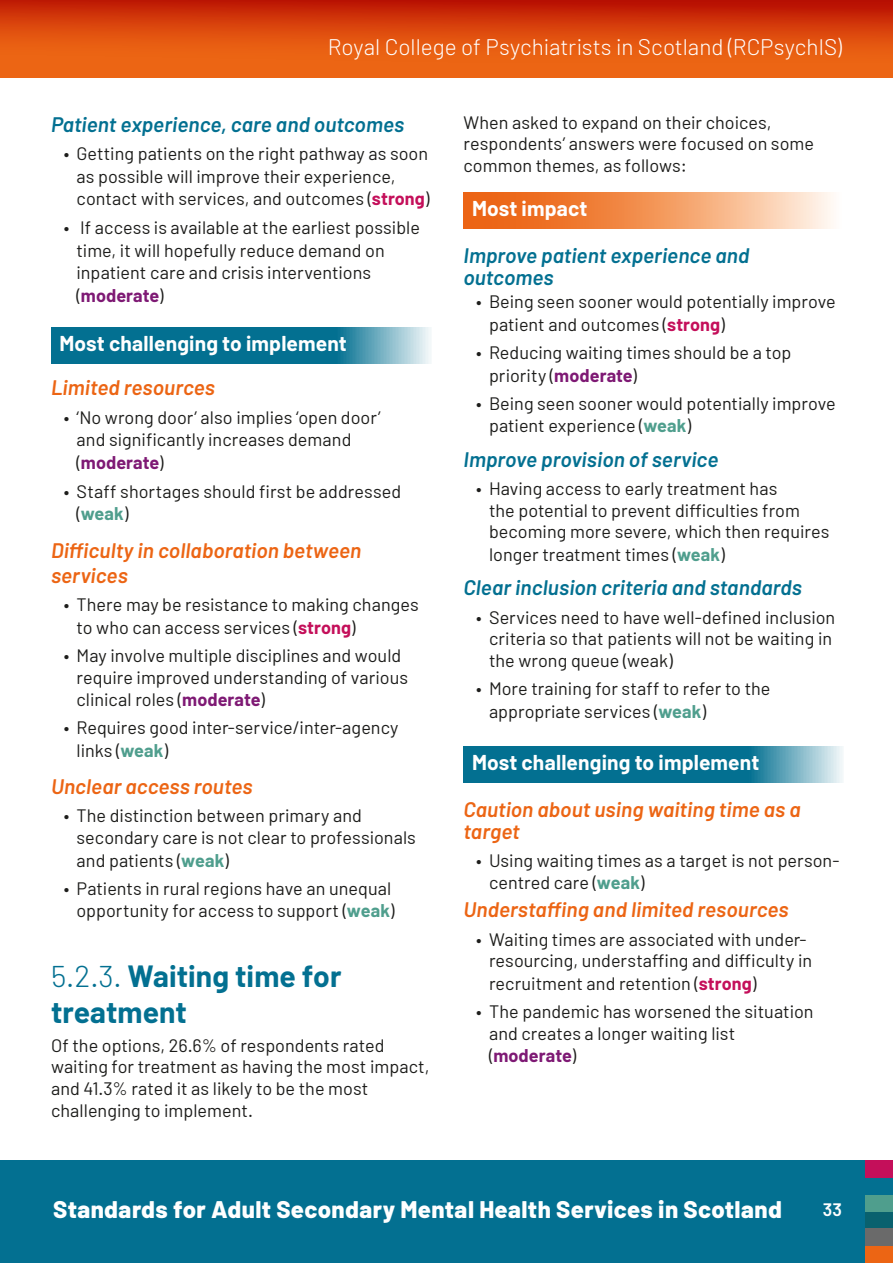
<style>
.page{position:relative;width:893px;height:1263px;background:#fff}
.page>*{position:absolute;margin:0;border:0;box-sizing:border-box;transform-origin:0 0}
.t1{font:700 30px/36px "Barlow";letter-spacing:.005em;color:#037091}
.t2{font:800 24px "Barlow";letter-spacing:.015em;color:#fff}
.t3{font:300 22.5px "Barlow";color:#fff}
.t4{font:italic 600 21px/25.2px "Barlow";letter-spacing:.005em;color:#ec6514}
.t5{font:italic 600 21px/21.8px "Barlow";letter-spacing:.005em;color:#037091}
.t6{font:700 21px "Barlow";letter-spacing:.005em;color:#fff}
.t7{font:18px/22.5px "Barlow";color:#1d1d1b}
.t8{font:600 18px "Barlow";color:#fff}
.s1{font-weight:700;color:#c40f5a}
.s2{font-weight:700;color:#7e1974}
.s3{font-weight:700;color:#4f9e8d}
.s4{font-weight:300}
</style>
<div class="page">
<div style="left:0;top:0;width:893px;height:77px;background:#ec6514"></div>
<div style="left:0;top:0;width:893px;height:63px;background:linear-gradient(to bottom,#bf1803,#f47216)"></div>
<div style="left:0;top:1160px;width:893px;height:103px;background:#037091"></div>
<div style="left:865px;top:1211px;width:28px;height:18px;background:#09616e"></div>
<div style="left:865px;top:1194px;width:28px;height:17px;background:#4f9e8d"></div>
<div style="left:865px;top:1229px;width:28px;height:17px;background:#6a6a6a"></div>
<div style="left:865px;top:1246px;width:28px;height:17px;background:#ec6514"></div>
<div style="left:865px;top:1177px;width:28px;height:18px;background:#037091"></div>
<div style="left:865px;top:1160px;width:28px;height:17px;background:#c40f5a"></div>
<svg style="left:51px;top:327px;width:380px;height:36px;background:#21819e"></svg>
<svg style="left:463px;top:192px;width:370px;height:36px;background:#f39c64"></svg>
<svg style="left:463px;top:746px;width:380px;height:36px;background:#21809e"></svg>
<p class="t3" style="left:328px;top:33px;width:515px">Royal College of Psychiatrists in Scotland (RCPsychIS)</p>
<p class="t5" style="left:51px;top:113px;width:355px">Patient experience, care and outcomes</p>
<p class="t7" style="left:77px;top:142px;width:354px;text-indent:-13px">• Getting patients on the right pathway as soon as possible will improve their experience, contact with services, and outcomes (<span class="s1">strong</span>)</p>
<p class="t7" style="left:77px;top:216px;width:345px;text-indent:-13px">• If access is available at the earliest possible time, it will hopefully reduce demand on inpatient care and crisis interventions (<span class="s2">moderate</span>)</p>
<p class="t6" style="left:60px;top:328px;width:289px">Most challenging to implement</p>
<p class="t4" style="left:51px;top:375px;width:165px">Limited resources</p>
<p class="t7" style="left:77px;top:406px;width:305px;text-indent:-13px">• ‘No wrong door’ also implies ‘open door’ and significantly increases demand (<span class="s2">moderate</span>)</p>
<p class="t7" style="left:77px;top:480px;width:326px;text-indent:-13px">• Staff shortages should first be addressed (<span class="s3">weak</span>)</p>
<p class="t4" style="left:51px;top:538px;width:312px">Difficulty in collaboration between services</p>
<p class="t7" style="left:77px;top:593px;width:344px;text-indent:-13px">• There may be resistance to making changes to who can access services (<span class="s1">strong</span>)</p>
<p class="t7" style="left:77px;top:644px;width:333px;line-height:22px;text-indent:-13px">• May involve multiple disciplines and would require improved understanding of various clinical roles (<span class="s2">moderate</span>)</p>
<p class="t7" style="left:77px;top:716px;width:323px;text-indent:-13px">• Requires good inter-service/inter-agency links (<span class="s3">weak</span>)</p>
<p class="t4" style="left:51px;top:774px;width:203px">Unclear access routes</p>
<p class="t7" style="left:77px;top:804px;width:341px;line-height:22px;text-indent:-13px">• The distinction between primary and secondary care is not clear to professionals and patients (<span class="s3">weak</span>)</p>
<p class="t7" style="left:64px;top:876px;width:332px;text-align:right">• Patients in rural regions have an unequal opportunity for access to support (<span class="s3">weak</span>)</p>
<h1 class="t1" style="left:51px;top:956px;width:292px"><span class="s4">5.2.3.</span> Waiting time for treatment</h1>
<p class="t7" style="left:51px;top:1034px;width:380px;line-height:21.8px">Of the options, 26.6% of respondents rated waiting for treatment as having the most impact, and 41.3% rated it as likely to be the most challenging to implement.</p>
<p class="t7" style="left:463px;top:111px;width:352px;line-height:21.8px">When asked to expand on their choices, respondents’ answers were focused on some common themes, as follows:</p>
<p class="t6" style="left:472px;top:193px;width:117px">Most impact</p>
<p class="t5" style="left:463px;top:244px;width:287px">Improve patient experience and outcomes</p>
<p class="t7" style="left:489px;top:290px;width:348px;text-indent:-13px">• Being seen sooner would potentially improve patient and outcomes (<span class="s1">strong</span>)</p>
<p class="t7" style="left:489px;top:341px;width:304px;text-indent:-13px">• Reducing waiting times should be a top priority (<span class="s2">moderate</span>)</p>
<p class="t7" style="left:489px;top:392px;width:348px;text-indent:-13px">• Being seen sooner would potentially improve patient experience (<span class="s3">weak</span>)</p>
<p class="t5" style="left:463px;top:448px;width:256px">Improve provision of service</p>
<p class="t7" style="left:489px;top:477px;width:342px;line-height:22px;text-indent:-13px">• Having access to early treatment has<br>the potential to prevent difficulties from becoming more severe, which then requires longer treatment times (<span class="s3">weak</span>)</p>
<p class="t5" style="left:463px;top:577px;width:340px">Clear inclusion criteria and standards</p>
<p class="t7" style="left:489px;top:606px;width:348px;line-height:21.8px;text-indent:-13px">• Services need to have well-defined inclusion criteria so that patients will not be waiting in the wrong queue (weak)</p>
<p class="t7" style="left:489px;top:677px;width:283px;text-indent:-13px">• More training for staff to refer to the appropriate services (<span class="s3">weak</span>)</p>
<p class="t6" style="left:472px;top:747px;width:289px">Most challenging to implement</p>
<p class="t4" style="left:463px;top:798px;width:339px;line-height:21.8px">Caution about using waiting time as a target</p>
<p class="t7" style="left:489px;top:849px;width:352px;text-indent:-13px">• Using waiting times as a target is not person&shy;centred care (<span class="s3">weak</span>)</p>
<p class="t4" style="left:463px;top:897px;width:327px">Understaffing and limited resources</p>
<p class="t7" style="left:489px;top:928px;width:325px;line-height:22px;text-indent:-13px">• Waiting times are associated with under&shy;resourcing, understaffing and difficulty in recruitment and retention (<span class="s1">strong</span>)</p>
<p class="t7" style="left:489px;top:1000px;width:326px;line-height:22px;text-indent:-13px">• The pandemic has worsened the situation and creates a longer waiting list (<span class="s2">moderate</span>)</p>
<h2 class="t2" style="left:53px;top:1194px;width:730px">Standards for Adult Secondary Mental Health Services in Scotland</h2>
<p class="t8" style="left:823px;top:1196px;width:21px">33</p>
</div>
